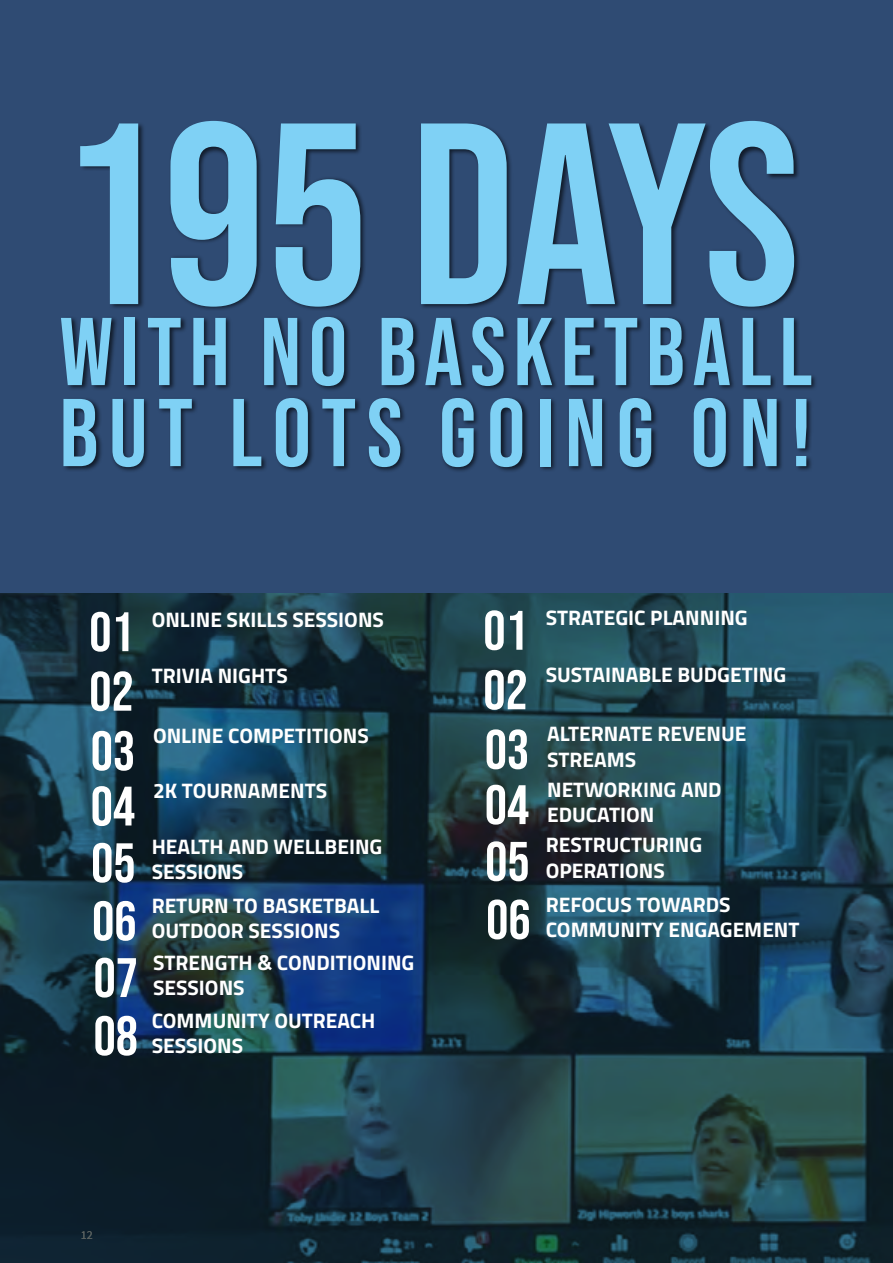
<style>
.page{position:relative;width:893px;height:1263px;background:#2f4b73}
.page>*{position:absolute;margin:0;border:0;box-sizing:border-box;transform-origin:0 0}
.t1{font:258px "Bebas Neue";color:#7fd1f5}
.t2{font:96px/81px "Bebas Neue";letter-spacing:.08em;color:#7fd1f5}
.t3{font:55.5px/56.7px "Bebas Neue";color:#fff}
.t4{font:700 21px/25.5px "Titillium Web";color:#fff}
.t5{font:12px "Source Sans Pro";color:#5a615f}
</style>
<div class="page">
<img style="left:0;top:593px;width:893px;height:670px">
<div style="left:60px;top:122px;width:758px;height:351px;background:#000;opacity:.64"></div>
<h1 class="t1" style="left:60px;top:69px;width:742px">195 DAYS</h1>
<h2 class="t2" style="left:60px;top:310px;width:754px">WITH NO BASKETBALL<br>BUT LOTS GOING ON!</h2>
<h3 class="t3" style="left:89px;top:603px;width:46px">01</h3>
<p class="t4" style="left:152px;top:605px;width:234px">ONLINE SKILLS SESSIONS</p>
<h3 class="t3" style="left:483px;top:602px;width:46px">01</h3>
<p class="t4" style="left:546px;top:604px;width:204px">STRATEGIC PLANNING</p>
<h3 class="t3" style="left:89px;top:662px;width:46px">02</h3>
<p class="t4" style="left:152px;top:662px;width:138px">TRIVIA NIGHTS</p>
<h3 class="t3" style="left:483px;top:661px;width:46px">02</h3>
<p class="t4" style="left:546px;top:661px;width:242px">SUSTAINABLE BUDGETING</p>
<h3 class="t3" style="left:91px;top:722px;width:46px">03</h3>
<p class="t4" style="left:153px;top:722px;width:217px">ONLINE COMPETITIONS</p>
<h3 class="t3" style="left:91px;top:777px;width:46px">04<br>05</h3>
<p class="t4" style="left:153px;top:777px;width:176px">2K TOURNAMENTS</p>
<p class="t4" style="left:152px;top:833px;width:232px">HEALTH AND WELLBEING<br>SESSIONS</p>
<h3 class="t3" style="left:92px;top:892px;width:46px">06</h3>
<p class="t4" style="left:152px;top:892px;width:229px">RETURN TO BASKETBALL<br>OUTDOOR SESSIONS</p>
<h3 class="t3" style="left:485px;top:721px;width:46px">03</h3>
<h3 class="t3" style="left:485px;top:776px;width:46px">04</h3>
<p class="t4" style="left:547px;top:720px;width:201px">ALTERNATE REVENUE</p>
<p class="t4" style="left:547px;top:744px;width:176px;line-height:29.8px">STREAMS<br>NETWORKING AND</p>
<p class="t4" style="left:547px;top:801px;width:109px">EDUCATION</p>
<h3 class="t3" style="left:485px;top:833px;width:46px">05</h3>
<p class="t4" style="left:546px;top:831px;width:158px">RESTRUCTURING<br>OPERATIONS</p>
<p class="t4" style="left:546px;top:890px;width:186px">REFOCUS TOWARDS</p>
<h3 class="t3" style="left:486px;top:891px;width:46px">06</h3>
<p class="t4" style="left:546px;top:916px;width:255px">COMMUNITY ENGAGEMENT</p>
<h3 class="t3" style="left:94px;top:949px;width:46px">07</h3>
<p class="t4" style="left:153px;top:949px;width:263px">STRENGTH &amp; CONDITIONING<br>SESSIONS</p>
<h3 class="t3" style="left:94px;top:1007px;width:46px">08</h3>
<p class="t4" style="left:152px;top:1006px;width:225px">COMMUNITY OUTREACH<br>SESSIONS</p>
<p class="t5" style="left:81px;top:1227px;width:13px">12</p>
</div>
